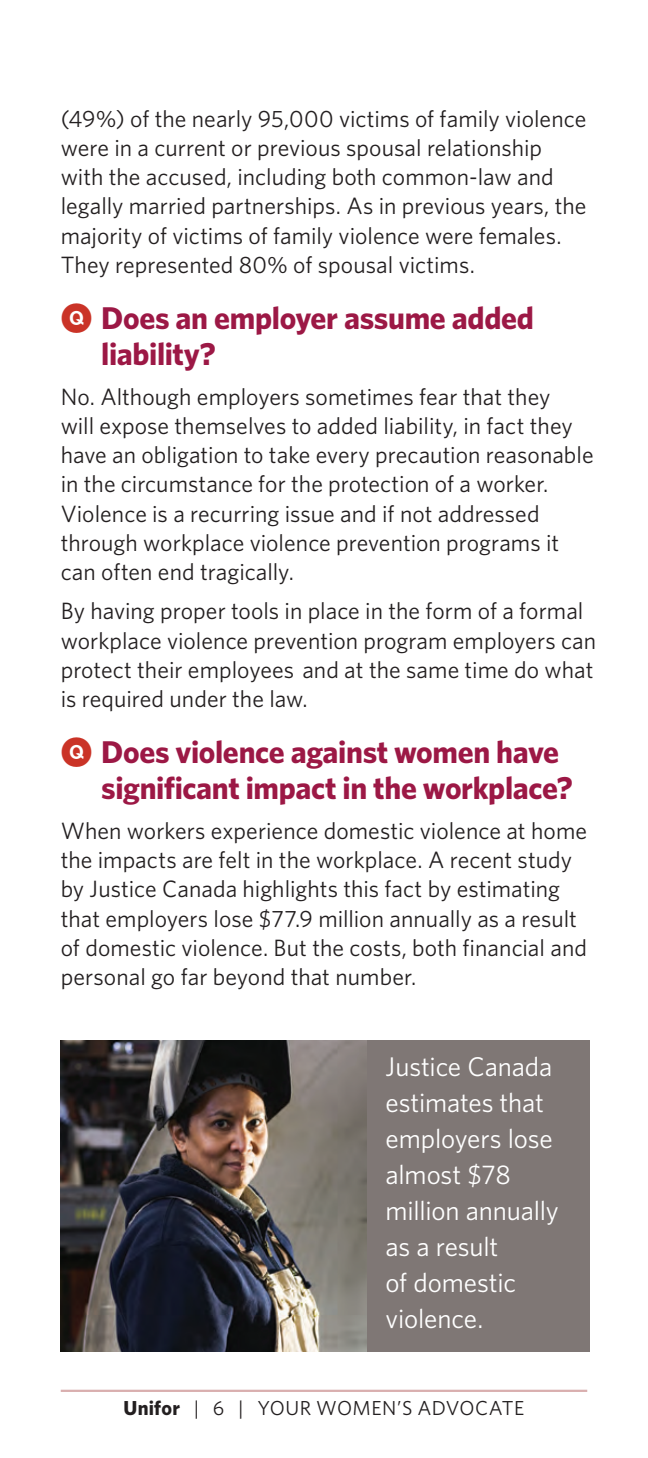
<style>
.page{position:relative;width:648px;height:1458px;background:#fff}
.page>*{position:absolute;margin:0;border:0;box-sizing:border-box;transform-origin:0 0}
.question_in_circle{font:700 31.5px/36px "Whitney";letter-spacing:-.01em;color:#9c1845}
.body_text_11_pt{font:27px/36px "Whitney";letter-spacing:-.005em;color:#fff}
.body_text_11_pt-2{font:23.62px/29.2px "Whitney";color:#231f20}
.t1{font:20.25px "Whitney";letter-spacing:.025em;color:#231f20}
.s1{font-family:"Whitney Index Black Round Bd";font-weight:400;color:#ca3327}
.s2{font-weight:700}
</style>
<div class="page">
<hr style="left:61px;top:1390px;width:526px;height:2px;background:#d9afaf">
<div style="left:310px;top:1041px;width:280px;height:311px;background:#7f7775"></div>
<img style="left:61px;top:1041px;width:305px;height:311px">
<p class="body_text_11_pt-2" style="left:61px;top:103px;width:527px">(49%) of the nearly 95,000 victims of family violence were in a current or previous spousal relationship with the accused, including both common-law and legally married partnerships. As in previous years, the majority of victims of family violence were females.<br>They represented 80% of spousal victims.</p>
<p class="question_in_circle" style="left:101px;top:299px;width:434px;text-indent:-40px"><span class="s1">Q</span> Does an employer assume added liability?</p>
<p class="body_text_11_pt-2" style="left:61px;top:381px;width:534px">No. Although employers sometimes fear that they<br>will expose themselves to added liability, in fact they have an obligation to take every precaution reasonable in the circumstance for the protection of a worker.<br>Violence is a recurring issue and if not addressed through workplace violence prevention programs it can often end tragically.</p>
<p class="body_text_11_pt-2" style="left:61px;top:596px;width:537px">By having proper tools in place in the form of a formal workplace violence prevention program employers can protect their employees and at the same time do what is required under the law.</p>
<p class="question_in_circle" style="left:101px;top:734px;width:473px;text-indent:-40px"><span class="s1">Q</span> Does violence against women have significant impact in the workplace?</p>
<p class="body_text_11_pt-2" style="left:61px;top:815px;width:528px">When workers experience domestic violence at home the impacts are felt in the workplace. A recent study by Justice Canada highlights this fact by estimating that employers lose $77.9 million annually as a result of domestic violence. But the costs, both financial and personal go far beyond that number.</p>
<p class="body_text_11_pt" style="left:386px;top:1048px;width:175px">Justice Canada estimates that employers lose almost $78 million annually as a result<br>of domestic violence.</p>
<p class="t1" style="left:123px;top:1396px;width:402px"><span class="s2">Unifor</span> | 6 | YOUR WOMEN’S ADVOCATE</p>
</div>
